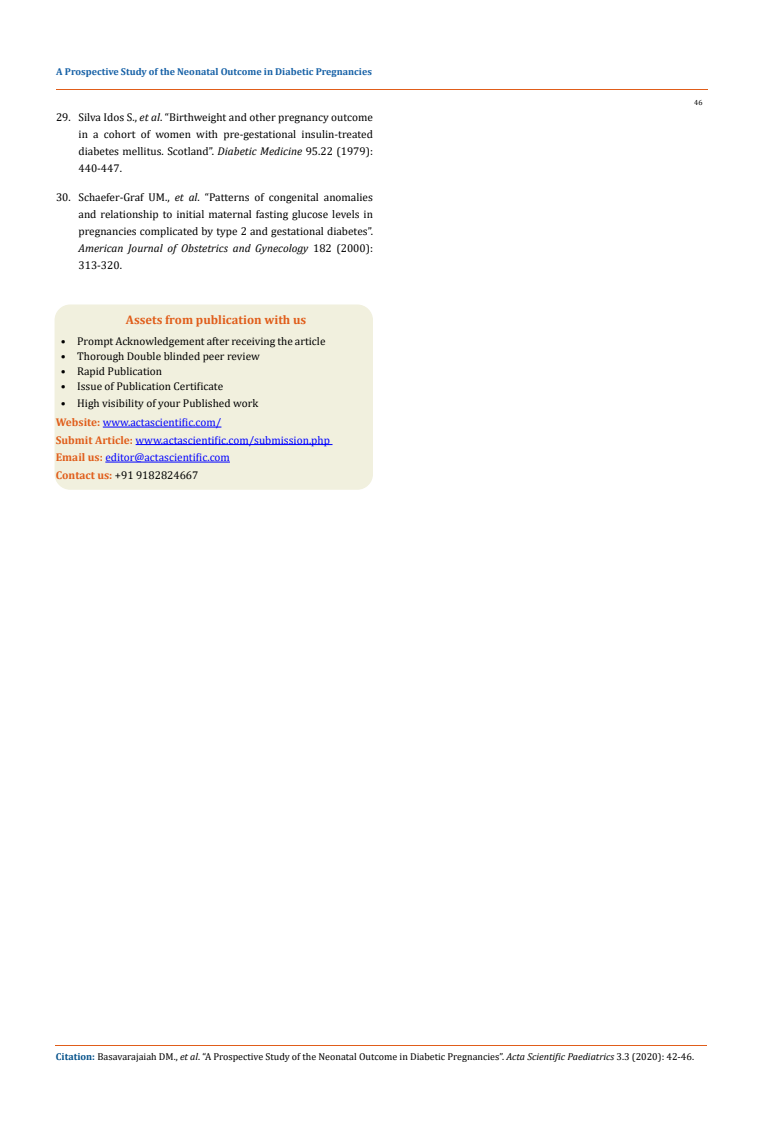
<style>
.page{position:relative;width:764px;height:1125px;background:#fff}
.page>*{position:absolute;margin:0;border:0;box-sizing:border-box;transform-origin:0 0}
.t1{font:700 12.5px "Cambria";color:#e05d1a}
.t2{font:11.25px/16.9px "Cambria";color:#000;text-align:justify}
.t3{font:11.25px/17.5px "Cambria";color:#00f}
.t4{font:10px "Cambria";color:#000}
.t5{font:700 10px "Cambria";color:#1560a6}
.t6{font:7.5px "Cambria";color:#000}
.s1{font-style:italic}
.s2{font-weight:700;color:#e05d1a}
.s3{color:#000}
.s4{font-weight:700;color:#035089}
</style>
<div class="page">
<div style="left:55px;top:305px;width:317px;height:184px;background:#f1f0de;border-radius:15px"></div>
<div style="left:55px;top:304px;width:318px;height:186px;border:1px solid #f1f0de;border-radius:15px"></div>
<hr style="left:103px;top:427px;width:118px;height:1px;background:#00f">
<hr style="left:136px;top:444px;width:196px;height:1px;background:#00f">
<hr style="left:105px;top:462px;width:125px;height:1px;background:#00f">
<hr style="left:56px;top:90px;width:652px;height:1px;background:#e05d1a">
<hr style="left:55px;top:1045px;width:651px;height:1px;background:#e05d1a">
<p class="t5" style="left:56px;top:65px;width:317px">A Prospective Study of the Neonatal Outcome in Diabetic Pregnancies</p>
<p class="t2" style="left:79px;top:109px;width:296px;text-indent:-22px">29. Silva Idos S., <span class="s1">et al</span>. “Birthweight and other pregnancy outcome in a cohort of women with pre-gestational insulin-treated diabetes mellitus. Scotland”. <span class="s1">Diabetic Medicine</span> 95.22 (1979):<br>440-447.</p>
<p class="t2" style="left:79px;top:189px;width:296px;text-indent:-22px">30. Schaefer-Graf UM., <span class="s1">et al</span>. “Patterns of congenital anomalies and relationship to initial maternal fasting glucose levels in pregnancies complicated by type 2 and gestational diabetes”.<br><span class="s1">American Journal of Obstetrics and Gynecology</span> 182 (2000):<br>313-320.</p>
<p class="t1" style="left:126px;top:311px;width:182px">Assets from publication with us</p>
<p class="t2" style="left:61px;top:333px;width:266px">• Prompt Acknowledgement after receiving the article</p>
<p class="t2" style="left:61px;top:348px;width:201px">• Thorough Double blinded peer review</p>
<p class="t2" style="left:61px;top:363px;width:103px">• Rapid Publication</p>
<p class="t2" style="left:61px;top:378px;width:164px">• Issue of Publication Certificate</p>
<p class="t2" style="left:61px;top:395px;width:199px">• High visibility of your Published work</p>
<p class="t3" style="left:56px;top:414px;width:276px"><span class="s2">Website:</span> www.actascientific.com/<br><span class="s2">Submit Article:</span> www.actascientific.com/submission.php <span class="s2">Email us:</span> editor@actascientific.com<br><span class="s2">Contact us:</span> <span class="s3">+91 9182824667</span></p>
<p class="t6" style="left:694px;top:98px;width:10px">46</p>
<p class="t4" style="left:56px;top:1050px;width:640px"><span class="s4">Citation:</span> Basavarajaiah DM., <span class="s1">et al</span>. “A Prospective Study of the Neonatal Outcome in Diabetic Pregnancies”. <span class="s1">Acta Scientific Paediatrics</span> 3.3 (2020): 42-46.</p>
</div>
